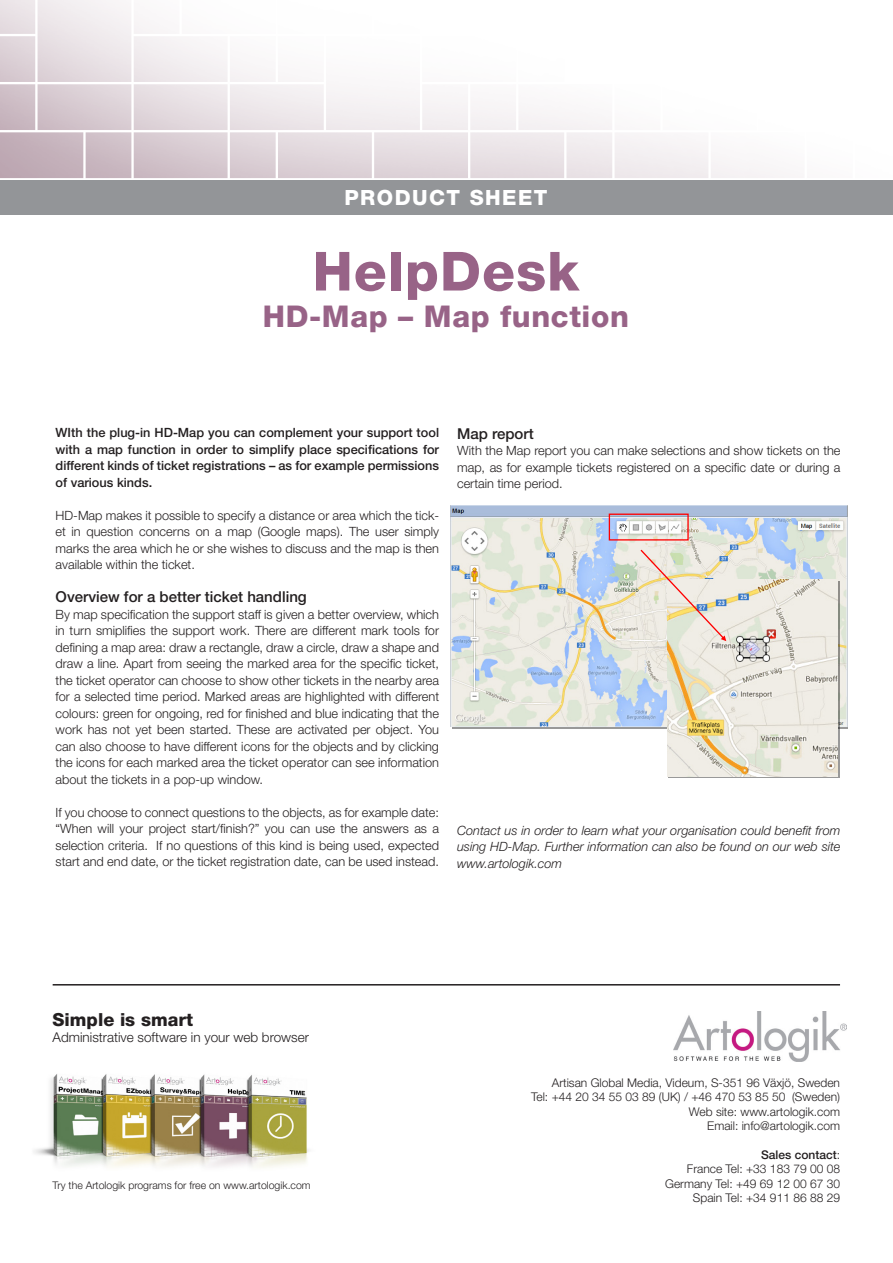
<style>
.page{position:relative;width:893px;height:1263px;background:#fff}
.page>*{position:absolute;margin:0;border:0;box-sizing:border-box;transform-origin:0 0}
.t1{font:800 54px "Helvetica Neue";letter-spacing:.02em;color:#986387}
.t2{font:800 30px "Helvetica Neue";letter-spacing:.02em;color:#986387}
.t3{font:800 21px "Helvetica Neue";letter-spacing:.07em;color:#fff}
.t4{font:800 18px "Helvetica Neue";color:#231f20}
.t5{font:500 15px "Helvetica Neue";color:#231f20}
.t6{font:300 13.5px "Helvetica Neue";color:#231f20}
.t7{font:300 12.75px/16.5px "Helvetica Neue";color:#231f20;text-align:justify}
.t8{font:500 12.75px/16.5px "Helvetica Neue";color:#231f20;text-align:justify}
.t9{font:italic 300 12.75px/16.5px "Helvetica Neue";color:#231f20;text-align:justify}
.t10{font:300 12px/14.4px "Helvetica Neue";color:#231f20;text-align:right}
.t11{font:500 12px "Helvetica Neue";color:#231f20}
.t12{font:300 10.5px "Helvetica Neue";color:#231f20}
.s1{font-weight:300}
</style>
<div class="page">
<img style="left:0;top:0;width:785px;height:178px">
<div style="left:0;top:180px;width:893px;height:34px;background:#939598"></div>
<img style="left:673px;top:1012px;width:173px;height:49px">
<hr style="left:53px;top:984px;width:787px;height:1px;background:#231f20">
<img style="left:34px;top:1074px;width:275px;height:94px">
<img style="left:451px;top:506px;width:396px;height:220px">
<img style="left:667px;top:580px;width:171px;height:196px">
<div style="left:609px;top:513px;width:80px;height:27px;border:1px solid #f00"></div>
<svg style="left:639px;top:548px;width:87px;height:93px;background:#e8e1d3"></svg>
<p class="t3" style="left:344px;top:185px;width:205px">PRODUCT SHEET</p>
<p class="t1" style="left:313px;top:239px;width:268px">HelpDesk</p>
<p class="t2" style="left:263px;top:298px;width:367px">HD-Map – Map function</p>
<p class="t8" style="left:56px;top:424px;width:385px">WIth the plug-in HD-Map you can complement your support tool with a map function in order to simplify place specifications for different kinds of ticket registrations – as for example permissions of various kinds.</p>
<p class="t7" style="left:56px;top:506px;width:385px">HD-Map makes it possible to specify a distance or area which the tick&shy;et in question concerns on a map (Google maps). The user simply marks the area which he or she wishes to discuss and the map is then available within the ticket.</p>
<p class="t5" style="left:56px;top:588px;width:253px">Overview for a better ticket handling</p>
<p class="t7" style="left:56px;top:605px;width:385px">By map specification the support staff is given a better overview, which in turn smiplifies the support work. There are different mark tools for defining a map area: draw a rectangle, draw a circle, draw a shape and draw a line. Apart from seeing the marked area for the specific ticket, the ticket operator can choose to show other tickets in the nearby area for a selected time period. Marked areas are highlighted with different colours: green for ongoing, red for finished and blue indicating that the work has not yet been started. These are activated per object. You can also choose to have different icons for the objects and by clicking the icons for each marked area the ticket operator can see information about the tickets in a pop-up window.</p>
<p class="t7" style="left:56px;top:803px;width:385px">If you choose to connect questions to the objects, as for example date: “When will your project start/finish?” you can use the answers as a selection criteria. If no questions of this kind is being used, expected start and end date, or the ticket registration date, can be used instead.</p>
<p class="t5" style="left:457px;top:424px;width:78px">Map report</p>
<p class="t7" style="left:457px;top:442px;width:385px">With the Map report you can make selections and show tickets on the map, as for example tickets registered on a specific date or during a certain time period.</p>
<p class="t9" style="left:457px;top:822px;width:385px">Contact us in order to learn what your organisation could benefit from using HD-Map. Further information can also be found on our web site www.artologik.com</p>
<p class="t4" style="left:53px;top:1009px;width:142px">Simple is smart</p>
<p class="t6" style="left:53px;top:1029px;width:258px">Administrative software in your web browser</p>
<p class="t12" style="left:53px;top:1179px;width:259px">Try the Artologik programs for free on www.artologik.com</p>
<p class="t10" style="left:531px;top:1075px;width:310px">Artisan Global Media, Videum, S-351 96 Växjö, Sweden<br>Tel: +44 20 34 55 03 89 (UK) / +46 470 53 85 50 (Sweden)</p>
<p class="t10" style="left:689px;top:1104px;width:153px">Web site: www.artologik.com</p>
<p class="t10" style="left:707px;top:1118px;width:134px">Email: info@artologik.com</p>
<p class="t11" style="left:761px;top:1147px;width:80px">Sales contact<span class="s1">:</span></p>
<p class="t10" style="left:687px;top:1161px;width:155px">France Tel: +33 183 79 00 08</p>
<p class="t10" style="left:665px;top:1176px;width:176px">Germany Tel: +49 69 12 00 67 30</p>
<p class="t10" style="left:693px;top:1190px;width:149px">Spain Tel: +34 911 86 88 29</p>
</div>
